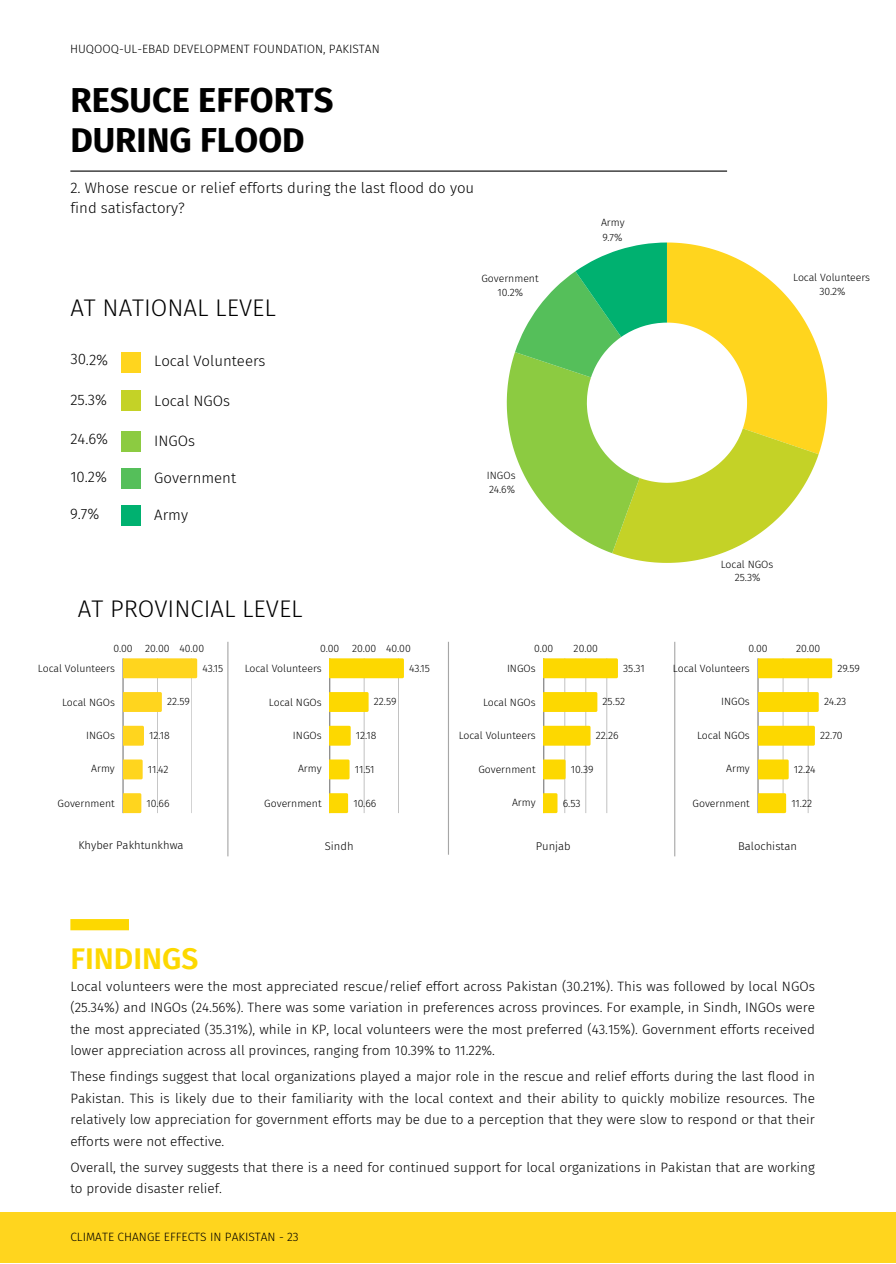
<style>
.page{position:relative;width:896px;height:1264px;background:#fff}
.page>*{position:absolute;margin:0;border:0;box-sizing:border-box;transform-origin:0 0}
.t1{font:700 34.5px/40.5px "Fira Sans";color:#000}
.t2{font:600 30px "Fira Sans";color:#fdd800}
.t3{font:300 24px "Fira Sans";color:#000}
.t4{font:300 15px/20.2px "Fira Sans";color:#000}
.t5{font:300 13.5px/21.5px "Fira Sans";color:#000;text-align:justify}
.t6{font:300 12px "Fira Sans";color:#000}
.t7{font:300 11.25px "Fira Sans";color:#000}
.t8{font:300 10.5px/13.4px "Fira Sans";color:#000}
</style>
<div class="page">
<svg style="left:507px;top:242px;width:320px;height:321px"></svg>
<hr style="left:123px;top:658px;width:1px;height:155px;background:#000">
<hr style="left:157px;top:658px;width:1px;height:155px;background:#000">
<hr style="left:191px;top:658px;width:1px;height:155px;background:#000">
<svg style="left:123px;top:658px;width:74px;height:20px"></svg>
<svg style="left:123px;top:692px;width:39px;height:20px"></svg>
<svg style="left:123px;top:725px;width:21px;height:20px"></svg>
<svg style="left:123px;top:793px;width:18px;height:20px"></svg>
<svg style="left:123px;top:759px;width:20px;height:20px"></svg>
<hr style="left:227px;top:641px;width:1px;height:215px;background:#a6a6a6">
<hr style="left:448px;top:641px;width:1px;height:213px;background:#a6a6a6">
<hr style="left:674px;top:641px;width:1px;height:215px;background:#a6a6a6">
<div style="left:70px;top:919px;width:59px;height:11px;background:#fdd800"></div>
<hr style="left:70px;top:170px;width:657px;height:2px;background:#000">
<hr style="left:329px;top:658px;width:1px;height:155px;background:#000">
<hr style="left:364px;top:658px;width:1px;height:155px;background:#000">
<hr style="left:398px;top:658px;width:1px;height:155px;background:#000">
<svg style="left:330px;top:658px;width:74px;height:20px"></svg>
<svg style="left:330px;top:692px;width:38px;height:20px"></svg>
<svg style="left:330px;top:725px;width:21px;height:20px"></svg>
<svg style="left:330px;top:793px;width:18px;height:20px"></svg>
<svg style="left:330px;top:759px;width:19px;height:20px"></svg>
<hr style="left:543px;top:658px;width:1px;height:155px;background:#000">
<hr style="left:564px;top:658px;width:1px;height:155px;background:#000">
<hr style="left:585px;top:658px;width:1px;height:155px;background:#000">
<hr style="left:606px;top:658px;width:1px;height:155px;background:#000">
<svg style="left:544px;top:725px;width:46px;height:20px"></svg>
<svg style="left:544px;top:692px;width:53px;height:20px"></svg>
<svg style="left:544px;top:658px;width:74px;height:20px"></svg>
<svg style="left:544px;top:759px;width:21px;height:20px"></svg>
<svg style="left:544px;top:793px;width:13px;height:20px"></svg>
<hr style="left:757px;top:658px;width:1px;height:155px;background:#000">
<hr style="left:783px;top:658px;width:1px;height:155px;background:#000">
<hr style="left:808px;top:658px;width:1px;height:155px;background:#000">
<svg style="left:758px;top:658px;width:74px;height:20px"></svg>
<svg style="left:758px;top:725px;width:57px;height:20px"></svg>
<svg style="left:758px;top:692px;width:60px;height:20px"></svg>
<svg style="left:758px;top:793px;width:28px;height:20px"></svg>
<svg style="left:758px;top:759px;width:30px;height:20px"></svg>
<div style="left:121px;top:431px;width:19px;height:20px;background:#8ccb41"></div>
<div style="left:121px;top:391px;width:20px;height:20px;background:#c4d227"></div>
<div style="left:121px;top:352px;width:19px;height:20px;background:#ffd51e"></div>
<div style="left:121px;top:468px;width:20px;height:20px;background:#55bf5a"></div>
<div style="left:121px;top:505px;width:20px;height:20px;background:#00b170"></div>
<div style="left:0;top:1212px;width:896px;height:50px;background:#ffd51e"></div>
<p class="t6" style="left:70px;top:42px;width:311px">HUQOOQ-UL-EBAD DEVELOPMENT FOUNDATION, PAKISTAN</p>
<h1 class="t1" style="left:70px;top:80px;width:264px">RESUCE EFFORTS<br>DURING FLOOD</h1>
<p class="t4" style="left:70px;top:178px;width:405px">2. Whose rescue or relief efforts during the last flood do you find satisfactory?</p>
<h3 class="t3" style="left:70px;top:293px;width:207px">AT NATIONAL LEVEL</h3>
<p class="t4" style="left:71px;top:349px;width:39px;rotate:1deg">30.2%</p>
<p class="t4" style="left:154px;top:351px;width:113px">Local Volunteers</p>
<p class="t4" style="left:70px;top:389px;width:38px">25.3%</p>
<p class="t4" style="left:154px;top:390px;width:77px">Local NGOs</p>
<p class="t4" style="left:70px;top:429px;width:39px">24.6%</p>
<p class="t4" style="left:154px;top:430px;width:42px">INGOs</p>
<p class="t4" style="left:70px;top:466px;width:38px">10.2%</p>
<p class="t4" style="left:154px;top:467px;width:83px">Government</p>
<p class="t4" style="left:70px;top:504px;width:31px">9.7%</p>
<p class="t4" style="left:154px;top:504px;width:35px">Army</p>
<p class="t8" style="left:481px;top:272px;width:59px;text-align:center">Government<br>10.2%</p>
<p class="t8" style="left:487px;top:469px;width:30px">INGOs<br>24.6%</p>
<p class="t8" style="left:601px;top:215px;width:25px;line-height:15px">Army<br>9.7%</p>
<h3 class="t3" style="left:78px;top:594px;width:226px">AT PROVINCIAL LEVEL</h3>
<p class="t8" style="left:38px;top:638px;width:168px;line-height:19.8px;text-indent:75px">0.00 20.00 40.00<br>Local Volunteers</p>
<p class="t8" style="left:202px;top:661px;width:22px">43.15</p>
<p class="t8" style="left:245px;top:638px;width:168px;line-height:19.8px;text-indent:75px">0.00 20.00 40.00<br>Local Volunteers</p>
<p class="t8" style="left:409px;top:661px;width:22px">43.15</p>
<p class="t8" style="left:534px;top:642px;width:21px">0.00</p>
<p class="t8" style="left:573px;top:642px;width:26px">20.00</p>
<p class="t8" style="left:507px;top:661px;width:30px">INGOs</p>
<p class="t8" style="left:623px;top:661px;width:23px">35.31</p>
<p class="t8" style="left:62px;top:695px;width:54px">Local NGOs</p>
<p class="t8" style="left:167px;top:695px;width:24px">22.59</p>
<p class="t8" style="left:86px;top:729px;width:30px">INGOs</p>
<p class="t8" style="left:149px;top:729px;width:22px">12.18</p>
<p class="t8" style="left:269px;top:695px;width:54px">Local NGOs</p>
<p class="t8" style="left:374px;top:695px;width:24px">22.59</p>
<p class="t8" style="left:293px;top:729px;width:30px">INGOs</p>
<p class="t8" style="left:356px;top:729px;width:22px">12.18</p>
<p class="t8" style="left:483px;top:695px;width:54px">Local NGOs</p>
<p class="t8" style="left:602px;top:695px;width:24px">25.52</p>
<p class="t8" style="left:459px;top:729px;width:78px">Local Volunteers</p>
<p class="t8" style="left:596px;top:729px;width:24px">22.26</p>
<p class="t8" style="left:91px;top:761px;width:25px">Army</p>
<p class="t8" style="left:148px;top:762px;width:22px">11.42</p>
<p class="t8" style="left:58px;top:796px;width:59px">Government</p>
<p class="t8" style="left:147px;top:796px;width:25px">10.66</p>
<p class="t8" style="left:298px;top:761px;width:25px">Army</p>
<p class="t8" style="left:355px;top:762px;width:21px">11.51</p>
<p class="t8" style="left:264px;top:796px;width:59px">Government</p>
<p class="t8" style="left:353px;top:796px;width:25px">10.66</p>
<p class="t8" style="left:478px;top:762px;width:59px">Government</p>
<p class="t8" style="left:571px;top:762px;width:24px">10.39</p>
<p class="t8" style="left:512px;top:795px;width:25px">Army</p>
<p class="t8" style="left:563px;top:796px;width:19px">6.53</p>
<p class="t8" style="left:793px;top:271px;width:78px;text-align:center">Local Volunteers<br>30.2%</p>
<p class="t8" style="left:721px;top:558px;width:54px;text-align:center">Local NGOs<br>25.3%</p>
<p class="t8" style="left:748px;top:642px;width:21px">0.00</p>
<p class="t8" style="left:796px;top:642px;width:26px">20.00</p>
<p class="t8" style="left:673px;top:661px;width:78px">Local Volunteers</p>
<p class="t8" style="left:837px;top:661px;width:24px">29.59</p>
<p class="t8" style="left:721px;top:695px;width:30px">INGOs</p>
<p class="t8" style="left:824px;top:695px;width:24px">24.23</p>
<p class="t8" style="left:697px;top:729px;width:54px">Local NGOs</p>
<p class="t8" style="left:820px;top:729px;width:24px">22.70</p>
<p class="t8" style="left:726px;top:761px;width:25px">Army</p>
<p class="t8" style="left:794px;top:762px;width:23px">12.24</p>
<p class="t8" style="left:692px;top:796px;width:59px">Government</p>
<p class="t8" style="left:791px;top:796px;width:22px">11.22</p>
<p class="t7" style="left:78px;top:838px;width:107px">Khyber Pakhtunkhwa</p>
<p class="t7" style="left:325px;top:839px;width:30px">Sindh</p>
<p class="t7" style="left:536px;top:839px;width:37px">Punjab</p>
<p class="t7" style="left:738px;top:839px;width:60px">Balochistan</p>
<h2 class="t2" style="left:70px;top:940px;width:129px">FINDINGS</h2>
<p class="t5" style="left:70px;top:975px;width:746px">Local volunteers were the most appreciated rescue/relief effort across Pakistan (30.21%). This was followed by local NGOs (25.34%) and INGOs (24.56%). There was some variation in preferences across provinces. For example, in Sindh, INGOs were the most appreciated (35.31%), while in KP, local volunteers were the most preferred (43.15%). Government efforts received lower appreciation across all provinces, ranging from 10.39% to 11.22%.</p>
<p class="t5" style="left:70px;top:1065px;width:746px">These findings suggest that local organizations played a major role in the rescue and relief efforts during the last flood in Pakistan. This is likely due to their familiarity with the local context and their ability to quickly mobilize resources. The relatively low appreciation for government efforts may be due to a perception that they were slow to respond or that their efforts were not effective.</p>
<p class="t5" style="left:70px;top:1156px;width:746px">Overall, the survey suggests that there is a need for continued support for local organizations in Pakistan that are working to provide disaster relief.</p>
<p class="t6" style="left:70px;top:1229px;width:230px">CLIMATE CHANGE EFFECTS IN PAKISTAN - 23</p>
</div>
